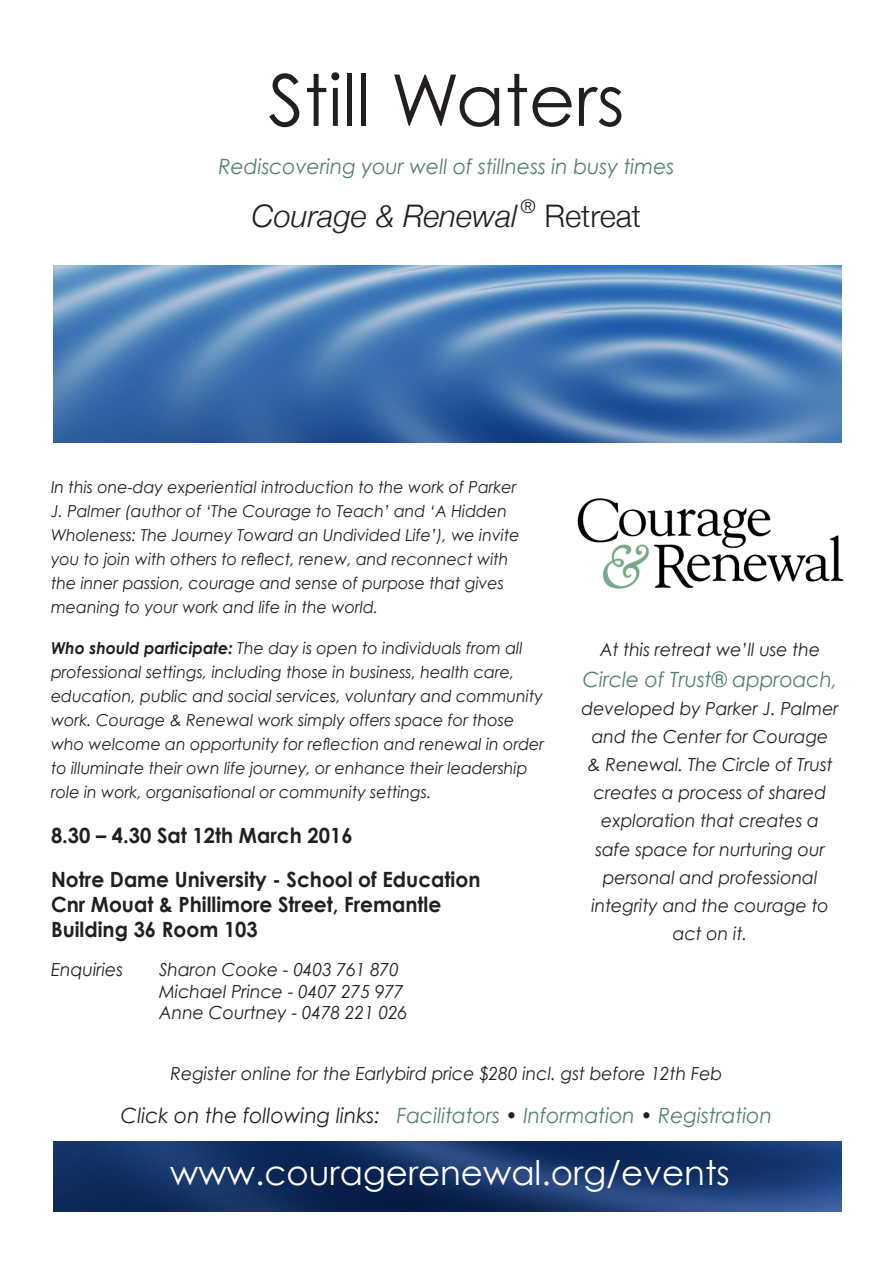
<style>
.page{position:relative;width:893px;height:1263px;background:#fff}
.page>*{position:absolute;margin:0;border:0;box-sizing:border-box;transform-origin:0 0}
.t1{font:71.4px "Century Gothic";color:#231f20}
.t2{font:34.05px "Century Gothic";color:#fff}
.Text{font:italic 300 31.05px "Helvetica Neue";color:#231f20}
.Text-2{font:300 31.05px "Helvetica Neue";color:#231f20}
.t3{font:italic 21px "Century Gothic";color:#537f6e;scale:.96 1}
.t4{font:700 21px/25.2px "Century Gothic";color:#231f20;scale:.96 1}
.Text-3{font:300 19.05px "Helvetica Neue";color:#231f20}
.t5{font:italic 18px/28px "Century Gothic";color:#231f20;scale:.96 1}
.t6{font:italic 16.5px/24px "Century Gothic";color:#231f20;scale:.96 1}
.s1{font-weight:700}
.s2{color:#231f20}
</style>
<div class="page">
<img style="left:53px;top:1142px;width:789px;height:70px">
<img style="left:53px;top:266px;width:789px;height:177px">
<img style="left:577px;top:499px;width:266px;height:90px">
<p class="t1" style="left:268px;top:57px;width:358px">Still Waters</p>
<p class="t3" style="left:219px;top:154px;width:476px">Rediscovering your well of stillness in busy times</p>
<p class="Text" style="left:252px;top:191px;width:267px">Courage &amp; Renewal</p>
<p class="Text-3" style="left:520px;top:191px;width:17px">®</p>
<p class="Text-2" style="left:544px;top:191px;width:98px">Retreat</p>
<p class="t6" style="left:51px;top:475px;width:490px">In this one-day experiential introduction to the work of Parker J. Palmer (author of ‘The Courage to Teach’ and ‘A Hidden Wholeness: The Journey Toward an Undivided Life’), we invite you to join with others to reflect, renew, and reconnect with the inner passion, courage and sense of purpose that gives meaning to your work and life in the world.</p>
<p class="t6" style="left:51px;top:636px;width:515px"><span class="s1">Who should participate:</span> The day is open to individuals from all professional settings, including those in business, health care, education, public and social services, voluntary and community work. Courage &amp; Renewal work simply offers space for those who welcome an opportunity for reflection and renewal in order to illuminate their own life journey, or enhance their leadership role in work, organisational or community settings.</p>
<p class="t4" style="left:51px;top:822px;width:316px">8.30 – 4.30 Sat 12th March 2016</p>
<p class="t4" style="left:51px;top:866px;width:449px">Notre Dame University - School of Education<br>Cnr Mouat &amp; Phillimore Street, Fremantle<br>Building 36 Room 103</p>
<p class="t5" style="left:51px;top:955px;width:77px">Enquiries</p>
<p class="t5" style="left:159px;top:959px;width:260px;line-height:21.6px">Sharon Cooke - 0403 761 870<br>Michael Prince - 0407 275 977<br>Anne Courtney - 0478 221 026</p>
<p class="t5" style="left:600px;top:635px;width:231px">At this retreat we’ll use the</p>
<p class="t3" style="left:583px;top:666px;width:267px">Circle of Trust® approach,</p>
<p class="t5" style="left:581px;top:694px;width:270px;text-align:center">developed by Parker J. Palmer and the Center for Courage<br>&amp; Renewal. The Circle of Trust creates a process of shared exploration that creates a safe space for nurturing our personal and professional integrity and the courage to act on it.</p>
<p class="t5" style="left:171px;top:1059px;width:576px">Register online for the Earlybird price $280 incl. gst before 12th Feb</p>
<p class="t3" style="left:121px;top:1102px;width:680px"><span class="s2">Click on the following links:</span> Facilitators <span class="s2">•</span> Information <span class="s2">•</span> Registration</p>
<p class="t2" style="left:170px;top:1151px;width:561px">www.couragerenewal.org/events</p>
</div>
